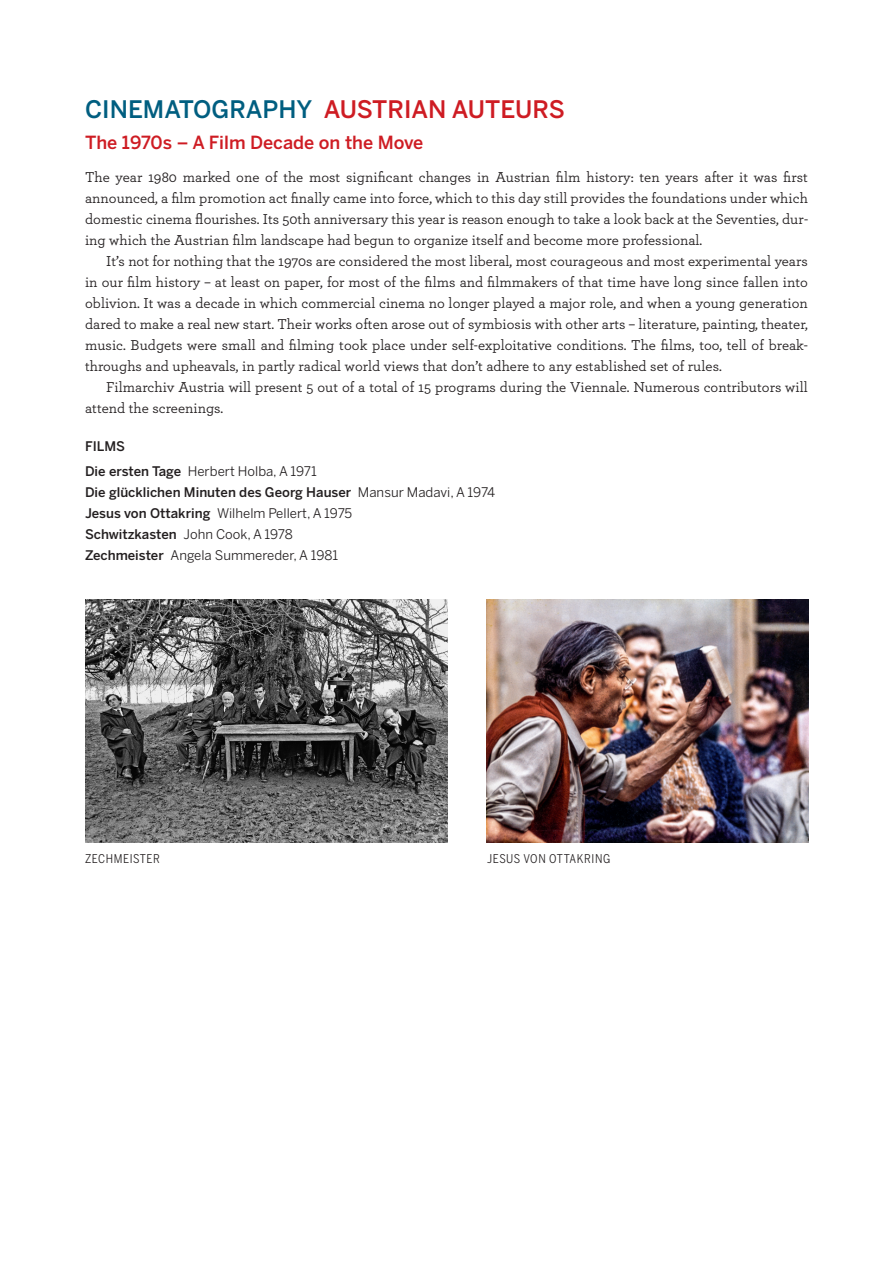
<style>
.page{position:relative;width:893px;height:1263px;background:#fff}
.page>*{position:absolute;margin:0;border:0;box-sizing:border-box;transform-origin:0 0}
.t1{font:500 24px "Benton Sans";color:#ce1c23}
.t2{font:500 18px "Benton Sans";color:#ce1c23}
.t3{font:15px/21px "Archer Book V19";color:#231f20;text-align:justify}
.t4{font:13.2px "Benton Sans";color:#231f20}
.t5{font:500 13.2px "Benton Sans";color:#231f20}
.t6{font:12px "Benton Sans Cond";letter-spacing:.05em;color:#231f20}
.s1{color:#005e80}
.s2{font-weight:500}
.s3{font-weight:400}
</style>
<div class="page">
<img style="left:487px;top:600px;width:321px;height:243px">
<img style="left:85px;top:600px;width:363px;height:243px">
<p class="t1" style="left:85px;top:100px;width:481px"><span class="s1">CINEMATOGRAPHY</span> AUSTRIAN AUTEURS</p>
<p class="t2" style="left:85px;top:136px;width:340px">The 1970s – A Film Decade on the Move</p>
<p class="t3" style="left:85px;top:168px;width:725px">The year 1980 marked one of the most significant changes in Austrian film history: ten years after it was first announced, a film promotion act finally came into force, which to this day still provides the foundations under which domestic cinema flourishes. Its 50th anniversary this year is reason enough to take a look back at the Seventies, dur&shy;ing which the Austrian film landscape had begun to organize itself and become more professional.</p>
<p class="t3" style="left:85px;top:252px;width:724px;text-indent:21px">It’s not for nothing that the 1970s are considered the most liberal, most courageous and most experimental years in our film history – at least on paper, for most of the films and filmmakers of that time have long since fallen into oblivion. It was a decade in which commercial cinema no longer played a major role, and when a young generation dared to make a real new start. Their works often arose out of symbiosis with other arts – literature, painting, theater, music. Budgets were small and filming took place under self-exploitative conditions. The films, too, tell of break&shy;throughs and upheavals, in partly radical world views that don’t adhere to any established set of rules.</p>
<p class="t3" style="left:85px;top:378px;width:724px;text-indent:21px">Filmarchiv Austria will present 5 out of a total of 15 programs during the Viennale. Numerous contributors will attend the screenings.</p>
<p class="t5" style="left:85px;top:441px;width:42px">FILMS</p>
<p class="t4" style="left:85px;top:466px;width:233px"><span class="s2">Die ersten Tage</span> Herbert Holba, A 1971</p>
<p class="t5" style="left:85px;top:487px;width:412px">Die glücklichen Minuten des Georg Hauser <span class="s3">Mansur Madavi, A 1974</span></p>
<p class="t4" style="left:85px;top:508px;width:269px"><span class="s2">Jesus von Ottakring</span> Wilhelm Pellert, A 1975</p>
<p class="t4" style="left:85px;top:529px;width:209px"><span class="s2">Schwitzkasten</span> John Cook, A 1978</p>
<p class="t4" style="left:85px;top:550px;width:255px"><span class="s2">Zechmeister</span> Angela Summereder, A 1981</p>
<p class="t6" style="left:85px;top:852px;width:76px">ZECHMEISTER</p>
<p class="t6" style="left:487px;top:852px;width:125px">JESUS VON OTTAKRING</p>
</div>
